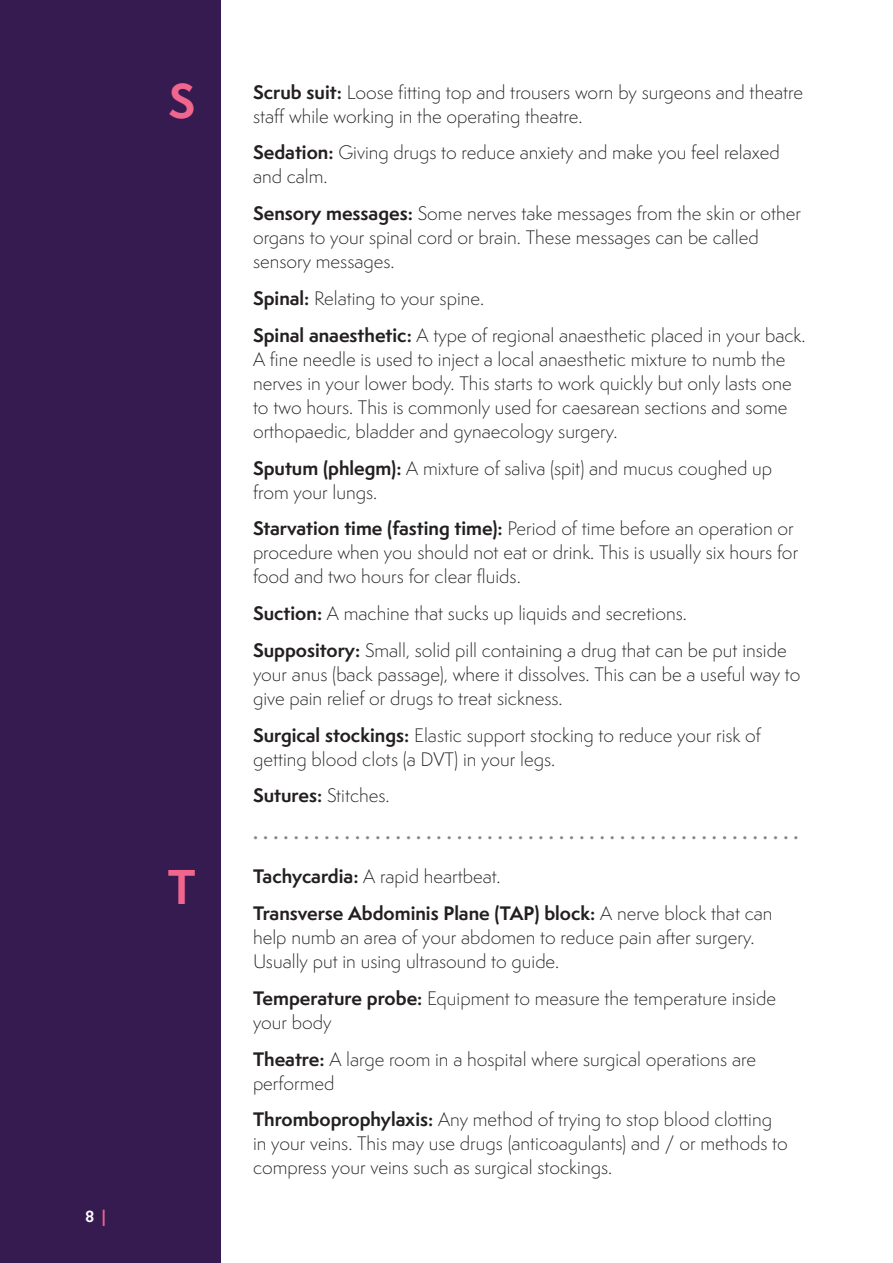
<style>
.page{position:relative;width:893px;height:1263px;background:#fff}
.page>*{position:absolute;margin:0;border:0;box-sizing:border-box;transform-origin:0 0}
.Number{font:700 45px "Semplicita Pro";color:#f1668e}
.t1{font:700 19.5px "Semplicita Pro";color:#83888c}
.Text{font:300 18px/24px "Semplicita Pro";color:#231f20}
.t2{font:700 15px "Semplicita Pro";color:#fff}
.s1{color:#f1668e}
.s2{font-weight:700}
</style>
<div class="page">
<div style="left:0;top:0;width:221px;height:1263px;background:#361b51"></div>
<p class="t2" style="left:85px;top:1205px;width:22px">8 <span class="s1">|</span></p>
<p class="Number" style="left:169px;top:67px;width:29px">S</p>
<p class="Number" style="left:168px;top:853px;width:29px">T</p>
<p class="Text" style="left:253px;top:80px;width:551px"><span class="s2">Scrub suit:</span> Loose fitting top and trousers worn by surgeons and theatre staff while working in the operating theatre.</p>
<p class="Text" style="left:253px;top:141px;width:528px"><span class="s2">Sedation:</span> Giving drugs to reduce anxiety and make you feel relaxed and calm.</p>
<p class="Text" style="left:253px;top:201px;width:550px"><span class="s2">Sensory messages:</span> Some nerves take messages from the skin or other organs to your spinal cord or brain. These messages can be called sensory messages.</p>
<p class="Text" style="left:253px;top:286px;width:233px"><span class="s2">Spinal:</span> Relating to your spine.</p>
<p class="Text" style="left:253px;top:323px;width:554px"><span class="s2">Spinal anaesthetic:</span> A type of regional anaesthetic placed in your back.<br>A fine needle is used to inject a local anaesthetic mixture to numb the nerves in your lower body. This starts to work quickly but only lasts one to two hours. This is commonly used for caesarean sections and some orthopaedic, bladder and gynaecology surgery.</p>
<p class="Text" style="left:253px;top:456px;width:521px"><span class="s2">Sputum (phlegm):</span> A mixture of saliva (spit) and mucus coughed up from your lungs.</p>
<p class="Text" style="left:253px;top:516px;width:547px"><span class="s2">Starvation time (fasting time):</span> Period of time before an operation or procedure when you should not eat or drink. This is usually six hours for food and two hours for clear fluids.</p>
<p class="Text" style="left:253px;top:601px;width:435px"><span class="s2">Suction:</span> A machine that sucks up liquids and secretions.</p>
<p class="Text" style="left:253px;top:638px;width:549px"><span class="s2">Suppository:</span> Small, solid pill containing a drug that can be put inside your anus (back passage), where it dissolves. This can be a useful way to give pain relief or drugs to treat sickness.</p>
<p class="Text" style="left:253px;top:723px;width:509px"><span class="s2">Surgical stockings:</span> Elastic support stocking to reduce your risk of getting blood clots (a DVT) in your legs.</p>
<p class="Text" style="left:253px;top:783px;width:138px"><span class="s2">Sutures:</span> Stitches.</p>
<p class="t1" style="left:253px;top:817px;width:547px">. . . . . . . . . . . . . . . . . . . . . . . . . . . . . . . . . . . . . . . . . . . . . . . . . . . . . .</p>
<p class="Text" style="left:253px;top:864px;width:249px"><span class="s2">Tachycardia:</span> A rapid heartbeat.</p>
<p class="Text" style="left:253px;top:901px;width:521px"><span class="s2">Transverse Abdominis Plane (TAP) block:</span> A nerve block that can help numb an area of your abdomen to reduce pain after surgery.<br>Usually put in using ultrasound to guide.</p>
<p class="Text" style="left:253px;top:986px;width:525px"><span class="s2">Temperature probe:</span> Equipment to measure the temperature inside your body</p>
<p class="Text" style="left:253px;top:1047px;width:504px"><span class="s2">Theatre:</span> A large room in a hospital where surgical operations are performed</p>
<p class="Text" style="left:253px;top:1107px;width:536px"><span class="s2">Thromboprophylaxis:</span> Any method of trying to stop blood clotting in your veins. This may use drugs (anticoagulants) and / or methods to compress your veins such as surgical stockings.</p>
</div>
